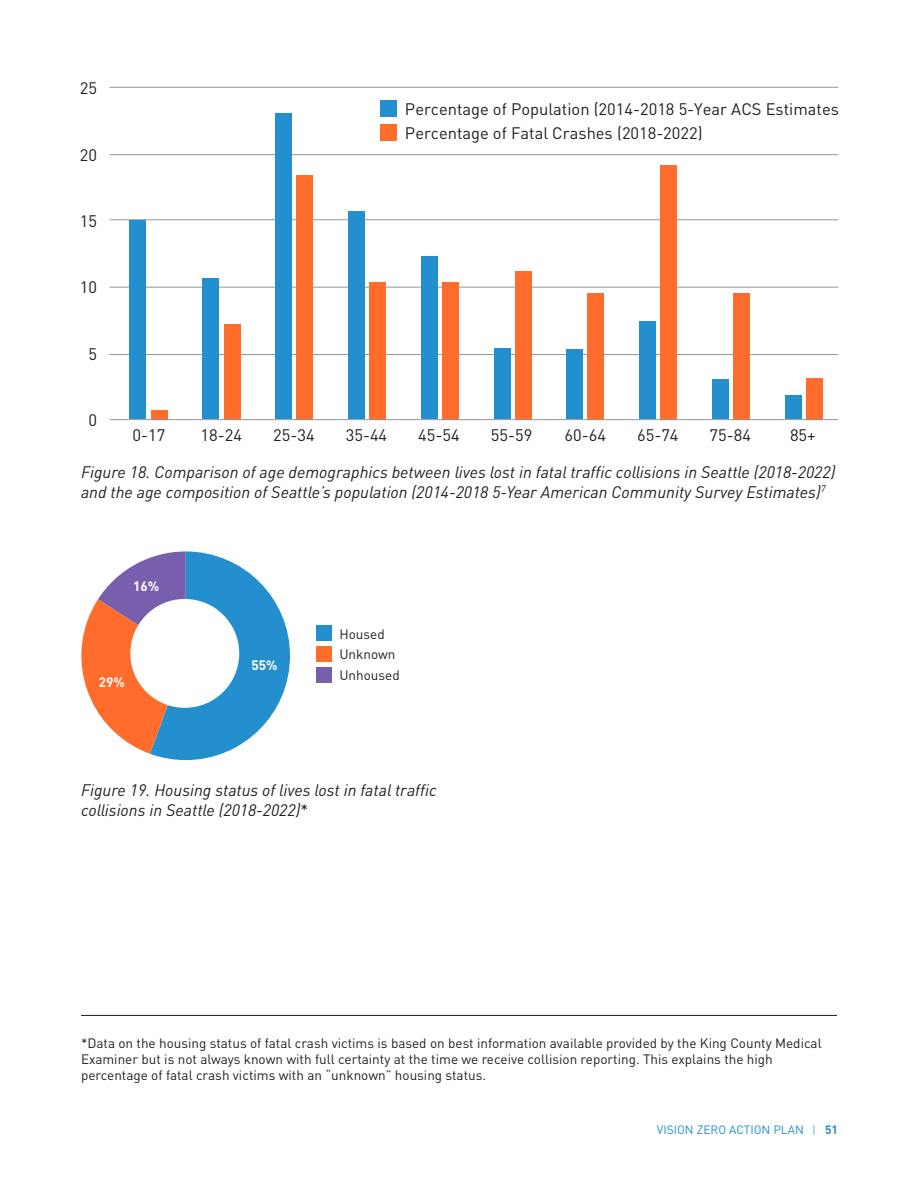
<style>
.page{position:relative;width:918px;height:1188px;background:#fff}
.page>*{position:absolute;margin:0;border:0;box-sizing:border-box;transform-origin:0 0}
.CAP{font:italic 16.5px/19.8px "DIN Pro";color:#231f20}
.t1{font:16.5px/24.3px "DIN Pro";color:#231f20}
.t2{font:13.5px/20.7px "DIN Pro";color:#231f20}
.t3{font:700 13.5px "DIN Pro";color:#fff}
.t4{font:12px "DIN Pro";color:#238fcf}
.s1{font-style:normal}
.s2{font-weight:300}
.s3{font-weight:700}
</style>
<div class="page">
<div style="left:380px;top:100px;width:17px;height:17px;background:#238fcf"></div>
<div style="left:380px;top:124px;width:17px;height:17px;background:#ff6c2c"></div>
<hr style="left:110px;top:87px;width:728px;height:1px;background:#939598">
<hr style="left:110px;top:154px;width:728px;height:1px;background:#939598">
<hr style="left:110px;top:219px;width:728px;height:1px;background:#939598">
<hr style="left:110px;top:287px;width:728px;height:1px;background:#939598">
<hr style="left:110px;top:354px;width:728px;height:1px;background:#939598">
<div style="left:129px;top:221px;width:17px;height:198px;background:#238fcf"></div>
<div style="left:151px;top:410px;width:17px;height:9px;background:#ff6c2c"></div>
<div style="left:202px;top:278px;width:17px;height:141px;background:#238fcf"></div>
<div style="left:224px;top:324px;width:17px;height:96px;background:#ff6c2c"></div>
<div style="left:275px;top:113px;width:16px;height:306px;background:#238fcf"></div>
<div style="left:296px;top:175px;width:17px;height:245px;background:#ff6c2c"></div>
<div style="left:348px;top:212px;width:17px;height:207px;background:#238fcf"></div>
<div style="left:369px;top:282px;width:17px;height:138px;background:#ff6c2c"></div>
<div style="left:421px;top:257px;width:17px;height:162px;background:#238fcf"></div>
<div style="left:442px;top:283px;width:17px;height:137px;background:#ff6c2c"></div>
<div style="left:494px;top:349px;width:17px;height:70px;background:#238fcf"></div>
<div style="left:515px;top:271px;width:17px;height:149px;background:#ff6c2c"></div>
<div style="left:566px;top:350px;width:17px;height:69px;background:#238fcf"></div>
<div style="left:588px;top:293px;width:16px;height:127px;background:#ff6c2c"></div>
<div style="left:639px;top:322px;width:17px;height:97px;background:#238fcf"></div>
<div style="left:660px;top:165px;width:17px;height:255px;background:#ff6c2c"></div>
<div style="left:712px;top:379px;width:17px;height:40px;background:#238fcf"></div>
<div style="left:733px;top:293px;width:17px;height:127px;background:#ff6c2c"></div>
<div style="left:785px;top:396px;width:17px;height:23px;background:#238fcf"></div>
<div style="left:806px;top:378px;width:17px;height:42px;background:#ff6c2c"></div>
<hr style="left:110px;top:419px;width:728px;height:1px;background:#939598">
<div style="left:316px;top:625px;width:16px;height:16px;background:#238fcf"></div>
<div style="left:316px;top:646px;width:16px;height:16px;background:#ff6c2c"></div>
<div style="left:316px;top:667px;width:16px;height:16px;background:#785fad"></div>
<svg style="left:81px;top:551px;width:209px;height:209px"></svg>
<div style="left:130px;top:599px;width:109px;height:109px;background:#fff;border-radius:50%"></div>
<hr style="left:81px;top:1015px;width:756px;height:1px;background:#231f20">
<p class="t1" style="left:80px;top:75px;width:19px">25</p>
<p class="t1" style="left:80px;top:141px;width:19px">20</p>
<p class="t1" style="left:80px;top:207px;width:19px">15</p>
<p class="t1" style="left:80px;top:274px;width:19px">10</p>
<p class="t1" style="left:89px;top:340px;width:10px">5</p>
<p class="t1" style="left:89px;top:406px;width:10px">0</p>
<p class="t1" style="left:405px;top:95px;width:436px">Percentage of Population (2014-2018 5-Year ACS Estimates<br>Percentage of Fatal Crashes (2018-2022)</p>
<p class="t1" style="left:133px;top:421px;width:34px">0-17</p>
<p class="t1" style="left:201px;top:421px;width:43px">18-24</p>
<p class="t1" style="left:273px;top:421px;width:43px">25-34</p>
<p class="t1" style="left:346px;top:421px;width:43px">35-44</p>
<p class="t1" style="left:418px;top:421px;width:43px">45-54</p>
<p class="t1" style="left:491px;top:421px;width:43px">55-59</p>
<p class="t1" style="left:565px;top:421px;width:43px">60-64</p>
<p class="t1" style="left:637px;top:421px;width:43px">65-74</p>
<p class="t1" style="left:710px;top:421px;width:43px">75-84</p>
<p class="t1" style="left:790px;top:421px;width:27px">85+</p>
<p class="CAP" style="left:81px;top:460px;width:756px">Figure 18. Comparison of age demographics between lives lost in fatal traffic collisions in Seattle (2018-2022) and the age composition of Seattle’s population (2014-2018 5-Year American Community Survey Estimates)<sup>7</sup></p>
<p class="t3" style="left:133px;top:575px;width:28px">16%</p>
<p class="t3" style="left:99px;top:671px;width:28px">29%</p>
<p class="t3" style="left:251px;top:654px;width:28px">55%</p>
<p class="t2" style="left:339px;top:622px;width:62px">Housed<br>Unknown<br>Unhoused</p>
<p class="CAP" style="left:81px;top:778px;width:357px">Figure 19. Housing status of lives lost in fatal traffic collisions in Seattle (2018-2022)<span class="s1">*</span></p>
<p class="t2" style="left:81px;top:1034px;width:742px;line-height:16.2px">*Data on the housing status of fatal crash victims is based on best information available provided by the King County Medical<br>Examiner but is not always known with full certainty at the time we receive collision reporting. This explains the high percentage of fatal crash victims with an “unknown” housing status.</p>
<p class="t4" style="left:657px;top:1120px;width:183px">VISION ZERO ACTION PLAN <span class="s2">|</span> <span class="s3">51</span></p>
</div>
